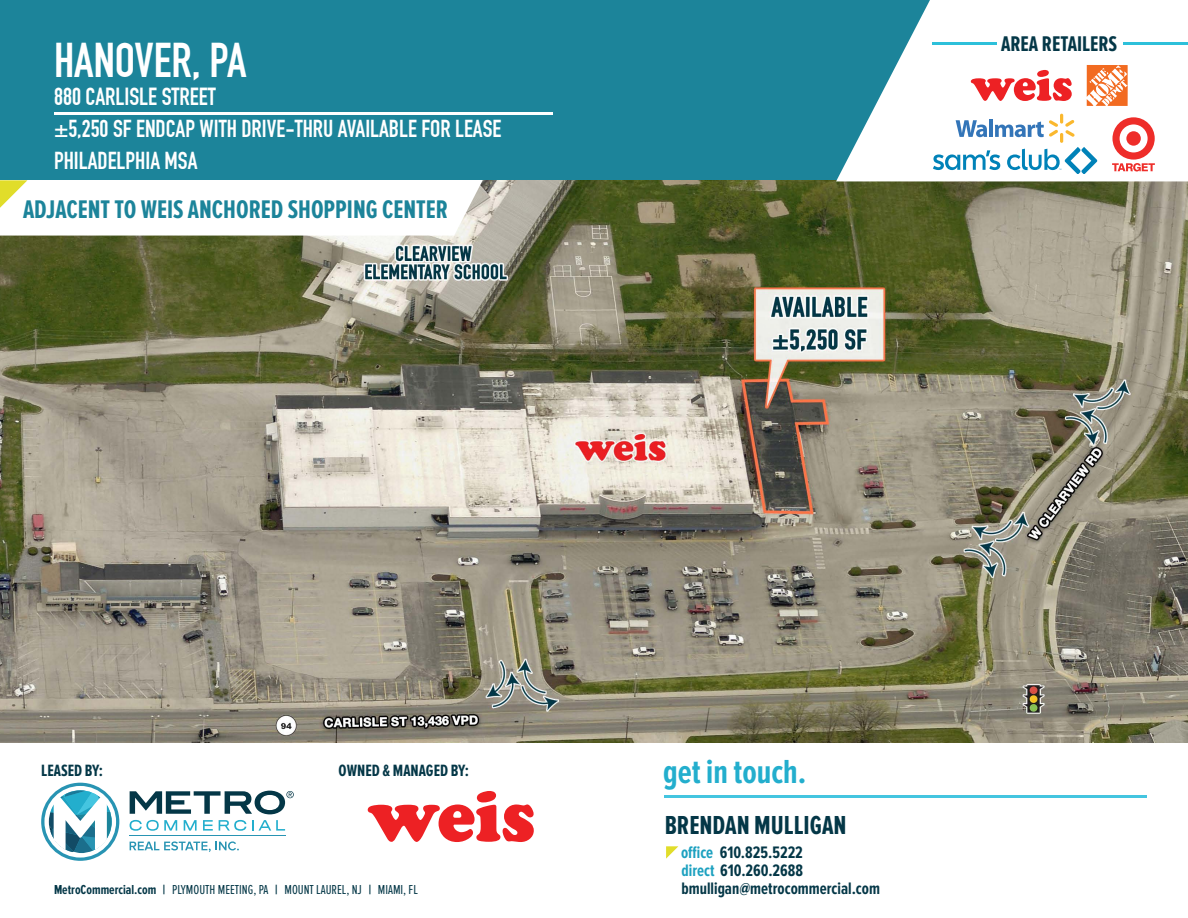
<style>
.page{position:relative;width:1188px;height:918px;background:#fff}
.page>*{position:absolute;margin:0;border:0;box-sizing:border-box;transform-origin:0 0}
.t1{font:47.7px "DIN Engschrift";color:#fff}
.t2{font:700 34.65px "Proxima Nova Ex Cn";color:#23aecd}
.t3{font:700 27px "Proxima Nova Ex Cn";color:#043747}
.t4{font:700 26.4px "Proxima Nova Ex Cn";color:#1c849a}
.t5{font:24.15px "DIN Engschrift";color:#fff}
.t6{font:24px "DIN Engschrift";color:#fff}
.t7{font:700 22.05px "Proxima Nova Ex Cn";color:#043747}
.t8{font:700 17.25px "Proxima Nova Ex Cn";color:#043747}
.t9{font:700 16.95px "Proxima Nova A Ex Cn";color:#043747}
.t10{font:13.5px "Proxima Nova Ex Cn";color:#043747}
.s1{font-weight:700}
.s2{color:#1da1c0}
</style>
<div class="page">
<img style="left:0;top:180px;width:1188px;height:562px">
<div style="left:0;top:0;width:1188px;height:180px;background:#1c849a"></div>
<svg style="left:836px;top:0;width:352px;height:181px;fill:#fff"></svg>
<svg style="left:1112px;top:117px;width:43px;height:54px"></svg>
<hr style="left:54px;top:112px;width:498px;height:2px;background:#fff">
<hr style="left:665px;top:795px;width:482px;height:3px;background:#44c5e0">
<svg style="left:41px;top:783px;width:78px;height:78px"></svg>
<hr style="left:130px;top:835px;width:156px;height:1px;background:#2894b3">
<svg style="left:130px;top:820px;width:47px;height:11px"></svg>
<svg style="left:184px;top:820px;width:13px;height:11px"></svg>
<svg style="left:203px;top:820px;width:10px;height:11px"></svg>
<svg style="left:219px;top:820px;width:27px;height:11px"></svg>
<svg style="left:252px;top:820px;width:33px;height:11px"></svg>
<svg style="left:130px;top:841px;width:109px;height:11px"></svg>
<svg style="left:130px;top:791px;width:164px;height:23px"></svg>
<svg style="left:0;top:180px;width:483px;height:56px"></svg>
<hr style="left:1123px;top:42px;width:65px;height:3px;background:#2dc0da">
<hr style="left:932px;top:42px;width:65px;height:3px;background:#2dc0da">
<svg style="left:666px;top:846px;width:12px;height:13px"></svg>
<svg style="left:971px;top:70px;width:101px;height:31px"></svg>
<svg style="left:368px;top:791px;width:166px;height:51px"></svg>
<svg style="left:933px;top:114px;width:164px;height:60px"></svg>
<svg style="left:1087px;top:65px;width:41px;height:41px"></svg>
<p class="t1" style="left:54px;top:32px;width:194px">HANOVER, PA</p>
<p class="t5" style="left:54px;top:82px;width:163px">880 CARLISLE STREET</p>
<p class="t6" style="left:54px;top:114px;width:449px">±5,250 SF ENDCAP WITH DRIVE-THRU AVAILABLE FOR LEASE</p>
<p class="t6" style="left:54px;top:146px;width:145px">PHILADELPHIA MSA</p>
<p class="t4" style="left:23px;top:195px;width:427px">ADJACENT TO WEIS ANCHORED SHOPPING CENTER</p>
<p class="t7" style="left:1001px;top:32px;width:118px">AREA RETAILERS</p>
<p class="t9" style="left:41px;top:761px;width:63px">LEASED BY:</p>
<p class="t9" style="left:339px;top:762px;width:132px">OWNED &amp; MANAGED BY:</p>
<p class="t10" style="left:54px;top:882px;width:365px"><span class="s1">MetroCommercial.com |</span> PLYMOUTH MEETING, PA <span class="s1">|</span> MOUNT LAUREL, NJ <span class="s1">|</span> MIAMI, FL</p>
<p class="t2" style="left:663px;top:752px;width:145px">get in touch.</p>
<p class="t3" style="left:665px;top:810px;width:183px">BRENDAN MULLIGAN</p>
<p class="t8" style="left:681px;top:842px;width:123px"><span class="s2">office</span> 610.825.5222</p>
<p class="t8" style="left:682px;top:860px;width:123px"><span class="s2">direct</span> 610.260.2688</p>
<p class="t8" style="left:682px;top:878px;width:200px">bmulligan@metrocommercial.com</p>
</div>
